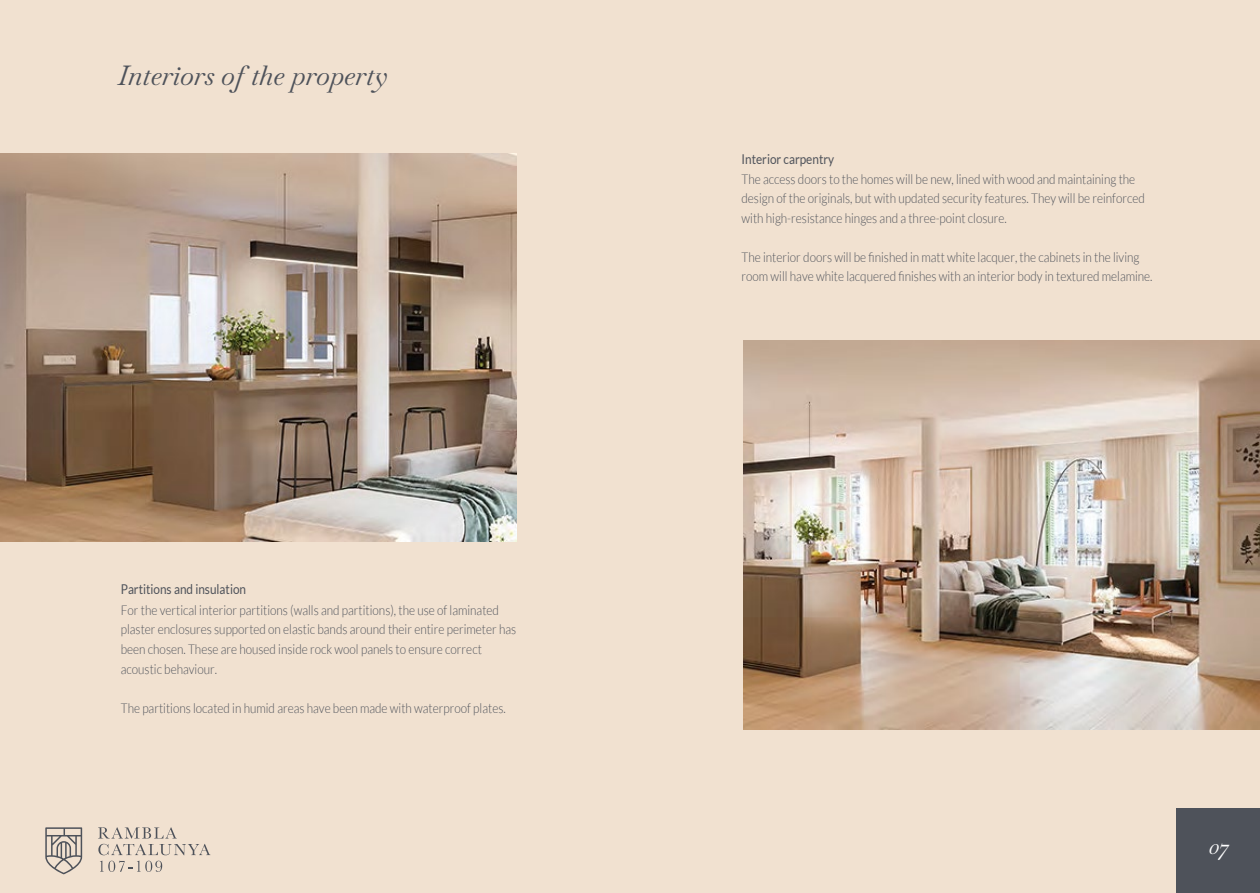
<style>
.page{position:relative;width:1260px;height:893px;background:#fff}
.page>*{position:absolute;margin:0;border:0;box-sizing:border-box;transform-origin:0 0}
.t1{font:italic 27px "Baskervville";color:#4e525a}
.t2{font:italic 21px "Baskervville";color:#fff}
.t3{font:300 13.5px/19.5px "Lato";color:#4e525a;scale:.87 1}
.t4{font:13.5px "Lato";color:#4e525a;scale:.87 1}
</style>
<div class="page">
<div style="left:0;top:0;width:1260px;height:892px;background:#f1e1d0"></div>
<svg style="left:98px;top:827px;width:112px;height:44px"></svg>
<svg style="left:45px;top:827px;width:37px;height:47px"></svg>
<div style="left:1176px;top:808px;width:84px;height:84px;background:#4e525a"></div>
<img style="left:0;top:153px;width:516px;height:388px">
<img style="left:744px;top:340px;width:516px;height:388px">
<h1 class="t1" style="left:118px;top:54px;width:271px">Interiors of the property</h1>
<p class="t4" style="left:121px;top:581px;width:146px">Partitions and insulation</p>
<p class="t3" style="left:121px;top:600px;width:456px">For the vertical interior partitions (walls and partitions), the use of laminated plaster enclosures supported on elastic bands around their entire perimeter has been chosen. These are housed inside rock wool panels to ensure correct acoustic behaviour.</p>
<p class="t3" style="left:121px;top:697px;width:444px">The partitions located in humid areas have been made with waterproof plates.</p>
<p class="t4" style="left:742px;top:152px;width:108px">Interior carpentry</p>
<p class="t3" style="left:742px;top:169px;width:465px">The access doors to the homes will be new, lined with wood and maintaining the design of the originals, but with updated security features. They will be reinforced with high-resistance hinges and a three-point closure.</p>
<p class="t3" style="left:742px;top:247px;width:474px">The interior doors will be finished in matt white lacquer, the cabinets in the living room will have white lacquered finishes with an interior body in textured melamine.</p>
<h2 class="t2" style="left:1209px;top:829px;width:22px">07</h2>
</div>
